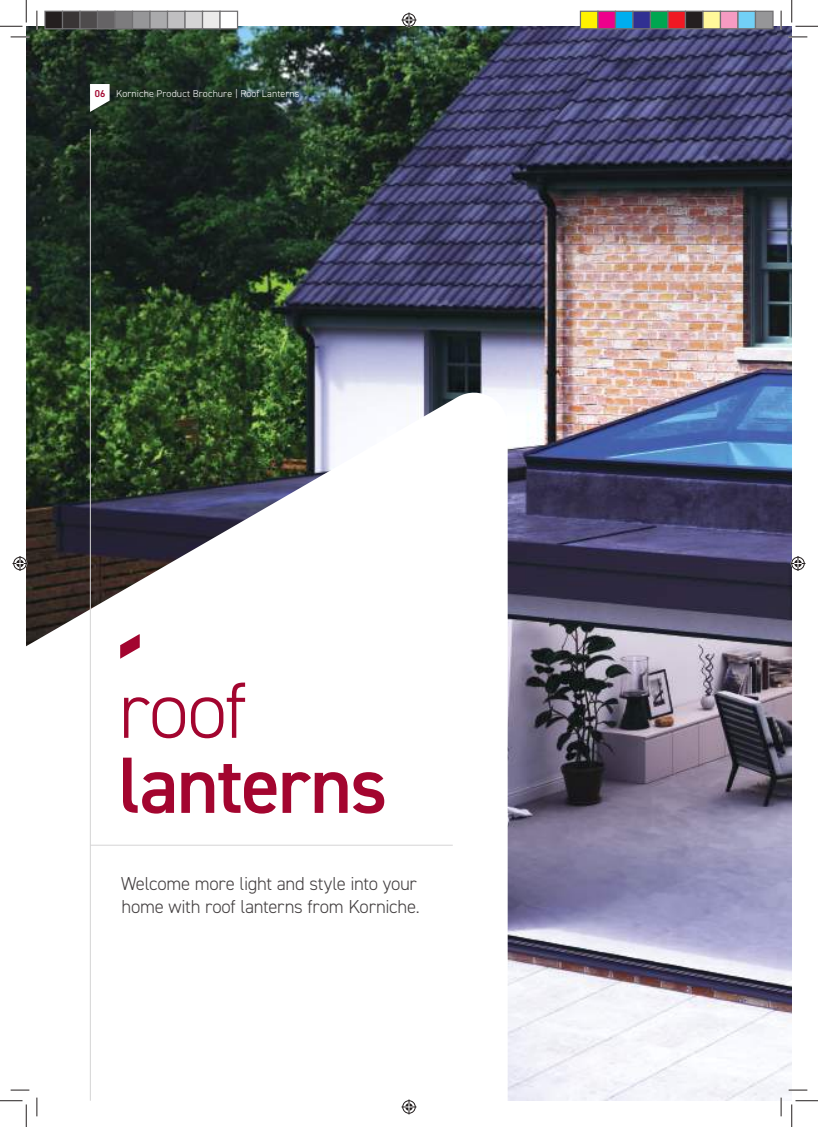
<style>
.page{position:relative;width:818px;height:1127px;background:#fff}
.page>*{position:absolute;margin:0;border:0;box-sizing:border-box;transform-origin:0 0}
.t1{font:600 80px "DIN2014";letter-spacing:-.025em;color:#a3052f}
.t2{font:300 80px "DIN2014";color:#a3052f}
.t3{font:300 18.75px/22.5px "DIN2014";letter-spacing:-.015em;color:#444041}
.t4{font:300 10px "DIN2014";letter-spacing:.01em;color:#fff}
.s1{font-weight:600;color:#a3052f}
</style>
<div class="page">
<img style="left:26px;top:26px;width:766px;height:1074px">
<svg style="left:26px;top:384px;width:482px;height:716px"></svg>
<svg style="left:120px;top:634px;width:20px;height:24px"></svg>
<hr style="left:90px;top:129px;width:1px;height:971px;background:#d5d4d5">
<hr style="left:90px;top:844px;width:363px;height:1px;background:#d5d4d5">
<svg style="left:90px;top:84px;width:20px;height:28px"></svg>
<svg style="left:11px;top:36px;width:18px;height:2px"></svg>
<svg style="left:788px;top:36px;width:19px;height:2px"></svg>
<svg style="left:11px;top:1088px;width:18px;height:2px"></svg>
<svg style="left:788px;top:1088px;width:19px;height:2px"></svg>
<svg style="left:36px;top:11px;width:2px;height:18px"></svg>
<svg style="left:36px;top:1097px;width:2px;height:18px"></svg>
<svg style="left:780px;top:11px;width:2px;height:18px"></svg>
<svg style="left:780px;top:1097px;width:2px;height:18px"></svg>
<svg style="left:0;top:0;width:27px;height:27px"></svg>
<svg style="left:0;top:1100px;width:27px;height:26px"></svg>
<svg style="left:791px;top:0;width:27px;height:27px"></svg>
<svg style="left:791px;top:1100px;width:27px;height:26px"></svg>
<svg style="left:401px;top:13px;width:15px;height:15px"></svg>
<svg style="left:401px;top:1099px;width:15px;height:15px"></svg>
<svg style="left:13px;top:556px;width:15px;height:15px"></svg>
<svg style="left:790px;top:556px;width:15px;height:15px"></svg>
<div style="left:45px;top:11px;width:18px;height:18px;background:#241f1f"></div>
<div style="left:44px;top:11px;width:19px;height:18px;border:1px solid #717072"></div>
<div style="left:63px;top:11px;width:17px;height:18px;background:#393535"></div>
<div style="left:62px;top:11px;width:19px;height:18px;border:1px solid #717072"></div>
<div style="left:80px;top:11px;width:18px;height:18px;background:#4e4b4c"></div>
<div style="left:79px;top:11px;width:19px;height:18px;border:1px solid #717072"></div>
<div style="left:98px;top:11px;width:17px;height:18px;background:#656365"></div>
<div style="left:97px;top:11px;width:19px;height:18px;border:1px solid #717072"></div>
<div style="left:115px;top:11px;width:18px;height:18px;background:#7d7c7e"></div>
<div style="left:114px;top:11px;width:19px;height:18px;border:1px solid #717072"></div>
<div style="left:133px;top:11px;width:17px;height:18px;background:#969698"></div>
<div style="left:132px;top:11px;width:19px;height:18px;border:1px solid #717072"></div>
<div style="left:150px;top:11px;width:18px;height:18px;background:#aaaaac"></div>
<div style="left:149px;top:11px;width:19px;height:18px;border:1px solid #717072"></div>
<div style="left:168px;top:11px;width:17px;height:18px;background:#c0bfc1"></div>
<div style="left:167px;top:11px;width:19px;height:18px;border:1px solid #717072"></div>
<div style="left:185px;top:11px;width:18px;height:18px;background:#d5d4d5"></div>
<div style="left:184px;top:11px;width:19px;height:18px;border:1px solid #717072"></div>
<div style="left:203px;top:11px;width:17px;height:18px;background:#ebeaea"></div>
<div style="left:202px;top:11px;width:19px;height:18px;border:1px solid #717072"></div>
<div style="left:220px;top:11px;width:18px;height:18px;background:#fff"></div>
<div style="left:219px;top:11px;width:19px;height:18px;border:1px solid #717072"></div>
<div style="left:580px;top:11px;width:18px;height:18px;background:#fff300"></div>
<div style="left:580px;top:11px;width:18px;height:18px;border:1px solid #717072"></div>
<div style="left:598px;top:11px;width:17px;height:18px;background:#ee008c"></div>
<div style="left:597px;top:11px;width:19px;height:18px;border:1px solid #717072"></div>
<div style="left:615px;top:11px;width:18px;height:18px;background:#00aeef"></div>
<div style="left:615px;top:11px;width:18px;height:18px;border:1px solid #717072"></div>
<div style="left:633px;top:11px;width:17px;height:18px;background:#313092"></div>
<div style="left:632px;top:11px;width:19px;height:18px;border:1px solid #717072"></div>
<div style="left:650px;top:11px;width:18px;height:18px;background:#00a650"></div>
<div style="left:650px;top:11px;width:18px;height:18px;border:1px solid #717072"></div>
<div style="left:668px;top:11px;width:17px;height:18px;background:#ef1923"></div>
<div style="left:667px;top:11px;width:19px;height:18px;border:1px solid #717072"></div>
<div style="left:685px;top:11px;width:18px;height:18px;background:#241f1f"></div>
<div style="left:685px;top:11px;width:18px;height:18px;border:1px solid #717072"></div>
<div style="left:703px;top:11px;width:17px;height:18px;background:#fff89a"></div>
<div style="left:702px;top:11px;width:19px;height:18px;border:1px solid #717072"></div>
<div style="left:720px;top:11px;width:18px;height:18px;background:#f69bc2"></div>
<div style="left:720px;top:11px;width:18px;height:18px;border:1px solid #717072"></div>
<div style="left:738px;top:11px;width:17px;height:18px;background:#72d0f6"></div>
<div style="left:737px;top:11px;width:19px;height:18px;border:1px solid #717072"></div>
<div style="left:755px;top:11px;width:18px;height:18px;background:#969698"></div>
<div style="left:755px;top:11px;width:18px;height:18px;border:1px solid #717072"></div>
<p class="t4" style="left:95px;top:87px;width:206px"><span class="s1">06</span> Korniche Product Brochure | Roof Lanterns</p>
<h1 class="t2" style="left:118px;top:661px;width:131px">roof</h1>
<h1 class="t1" style="left:118px;top:732px;width:270px">lanterns</h1>
<p class="t3" style="left:121px;top:872px;width:300px">Welcome more light and style into your home with roof lanterns from Korniche.</p>
</div>
